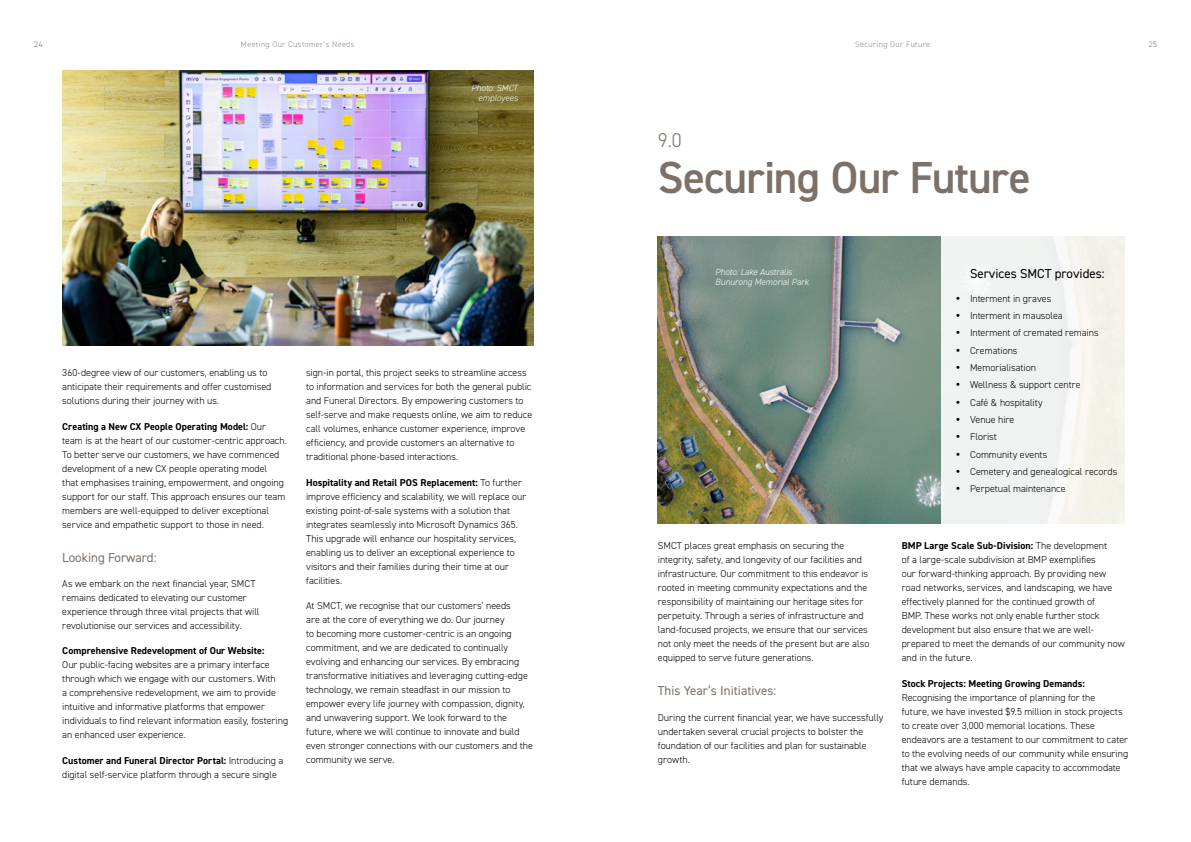
<style>
.page{position:relative;width:1191px;height:842px;background:#fff}
.page>*{position:absolute;margin:0;border:0;box-sizing:border-box;transform-origin:0 0}
.Section_Headline{font:600 45px "DIN2014";letter-spacing:-.02em;color:#7c7168}
.Strategic_Priority{font:300 20px "DIN2014";color:#7c7168}
.Subhead{font:13px "DIN2014";color:#7c7168}
.Subhead-2{font:13px "DIN2014";color:#000}
.Body_Copy{font:300 10px/14px "DIN2014";color:#000}
.Table_notes{font:italic 300 9px/10px "DIN2014";letter-spacing:-.005em;color:#fff;text-align:right}
.t1{font:300 8px "DIN2014";letter-spacing:.05em;color:#928880}
.t2{font:300 8px "DIN2014";color:#7c7168}
.s1{font-weight:700}
</style>
<div class="page">
<img style="left:62px;top:71px;width:471px;height:275px">
<img style="left:658px;top:237px;width:282px;height:286px">
<div style="left:940px;top:232px;width:188px;height:294px;background:#f0f2f0"></div>
<p class="t2" style="left:34px;top:40px;width:10px">24</p>
<p class="t1" style="left:241px;top:40px;width:115px">Meeting Our Customer’s Needs</p>
<p class="t1" style="left:855px;top:40px;width:76px">Securing Our Future</p>
<p class="t2" style="left:1148px;top:40px;width:10px">25</p>
<p class="Table_notes" style="left:471px;top:83px;width:48px">Photo: SMCT employees</p>
<p class="Body_Copy" style="left:62px;top:366px;width:211px">360-degree view of our customers, enabling us to anticipate their requirements and offer customised solutions during their journey with us.</p>
<p class="Body_Copy" style="left:62px;top:419px;width:226px"><span class="s1">Creating a New CX People Operating Model:</span> Our team is at the heart of our customer-centric approach.<br>To better serve our customers, we have commenced development of a new CX people operating model<br>that emphasises training, empowerment, and ongoing support for our staff. This approach ensures our team members are well-equipped to deliver exceptional service and empathetic support to those in need.</p>
<p class="Subhead" style="left:62px;top:549px;width:96px">Looking Forward:</p>
<p class="Body_Copy" style="left:62px;top:577px;width:199px">As we embark on the next financial year, SMCT remains dedicated to elevating our customer experience through three vital projects that will revolutionise our services and accessibility.</p>
<p class="Body_Copy" style="left:62px;top:644px;width:227px"><span class="s1">Comprehensive Redevelopment of Our Website:<br></span>Our public-facing websites are a primary interface through which we engage with our customers. With<br>a comprehensive redevelopment, we aim to provide intuitive and informative platforms that empower individuals to find relevant information easily, fostering an enhanced user experience.</p>
<p class="Body_Copy" style="left:62px;top:753px;width:223px"><span class="s1">Customer and Funeral Director Portal:</span> Introducing a digital self-service platform through a secure single</p>
<p class="Body_Copy" style="left:306px;top:366px;width:227px">sign-in portal, this project seeks to streamline access to information and services for both the general public and Funeral Directors. By empowering customers to self-serve and make requests online, we aim to reduce call volumes, enhance customer experience, improve efficiency, and provide customers an alternative to traditional phone-based interactions.</p>
<p class="Body_Copy" style="left:306px;top:475px;width:222px"><span class="s1">Hospitality and Retail POS Replacement:</span> To further improve efficiency and scalability, we will replace our existing point-of-sale systems with a solution that integrates seamlessly into Microsoft Dynamics 365.<br>This upgrade will enhance our hospitality services, enabling us to deliver an exceptional experience to visitors and their families during their time at our facilities.</p>
<p class="Body_Copy" style="left:306px;top:599px;width:228px">At SMCT, we recognise that our customers’ needs<br>are at the core of everything we do. Our journey<br>to becoming more customer-centric is an ongoing commitment, and we are dedicated to continually evolving and enhancing our services. By embracing transformative initiatives and leveraging cutting-edge technology, we remain steadfast in our mission to empower every life journey with compassion, dignity, and unwavering support. We look forward to the future, where we will continue to innovate and build even stronger connections with our customers and the community we serve.</p>
<p class="Strategic_Priority" style="left:658px;top:128px;width:25px">9.0</p>
<p class="Section_Headline" style="left:658px;top:147px;width:374px">Securing Our Future</p>
<p class="Table_notes" style="left:715px;top:267px;width:95px;text-align:left">Photo: Lake Australis<br>Bunurong Memorial Park</p>
<p class="Subhead-2" style="left:970px;top:266px;width:136px">Services SMCT provides:</p>
<p class="Body_Copy" style="left:970px;top:291px;width:83px">Interment in graves</p>
<p class="Body_Copy" style="left:970px;top:308px;width:94px">Interment in mausolea</p>
<p class="Body_Copy" style="left:970px;top:326px;width:130px">Interment of cremated remains</p>
<p class="Body_Copy" style="left:970px;top:343px;width:49px">Cremations</p>
<p class="Body_Copy" style="left:970px;top:360px;width:67px">Memorialisation</p>
<p class="Body_Copy" style="left:970px;top:378px;width:112px">Wellness &amp; support centre</p>
<p class="Body_Copy" style="left:970px;top:395px;width:74px">Café &amp; hospitality</p>
<p class="Body_Copy" style="left:970px;top:412px;width:46px">Venue hire</p>
<p class="Body_Copy" style="left:970px;top:430px;width:28px">Florist</p>
<p class="Body_Copy" style="left:970px;top:447px;width:79px">Community events</p>
<p class="Body_Copy" style="left:970px;top:464px;width:149px">Cemetery and genealogical records</p>
<p class="Body_Copy" style="left:970px;top:482px;width:97px">Perpetual maintenance</p>
<p class="Body_Copy" style="left:658px;top:539px;width:213px">SMCT places great emphasis on securing the integrity, safety, and longevity of our facilities and infrastructure. Our commitment to this endeavor is rooted in meeting community expectations and the responsibility of maintaining our heritage sites for perpetuity. Through a series of infrastructure and land-focused projects, we ensure that our services not only meet the needs of the present but are also equipped to serve future generations.</p>
<p class="Subhead" style="left:658px;top:683px;width:120px">This Year’s Initiatives:</p>
<p class="Body_Copy" style="left:658px;top:710px;width:227px">During the current financial year, we have successfully undertaken several crucial projects to bolster the foundation of our facilities and plan for sustainable growth.</p>
<p class="Body_Copy" style="left:901px;top:539px;width:224px"><span class="s1">BMP Large Scale Sub-Division:</span> The development<br>of a large-scale subdivision at BMP exemplifies<br>our forward-thinking approach. By providing new road networks, services, and landscaping, we have effectively planned for the continued growth of<br>BMP. These works not only enable further stock development but also ensure that we are well&shy;prepared to meet the demands of our community now and in the future.</p>
<p class="Body_Copy" style="left:901px;top:676px;width:228px"><span class="s1">Stock Projects: Meeting Growing Demands:<br></span>Recognising the importance of planning for the<br>future, we have invested $9.5 million in stock projects to create over 3,000 memorial locations. These endeavors are a testament to our commitment to cater to the evolving needs of our community while ensuring that we always have ample capacity to accommodate future demands.</p>
</div>
